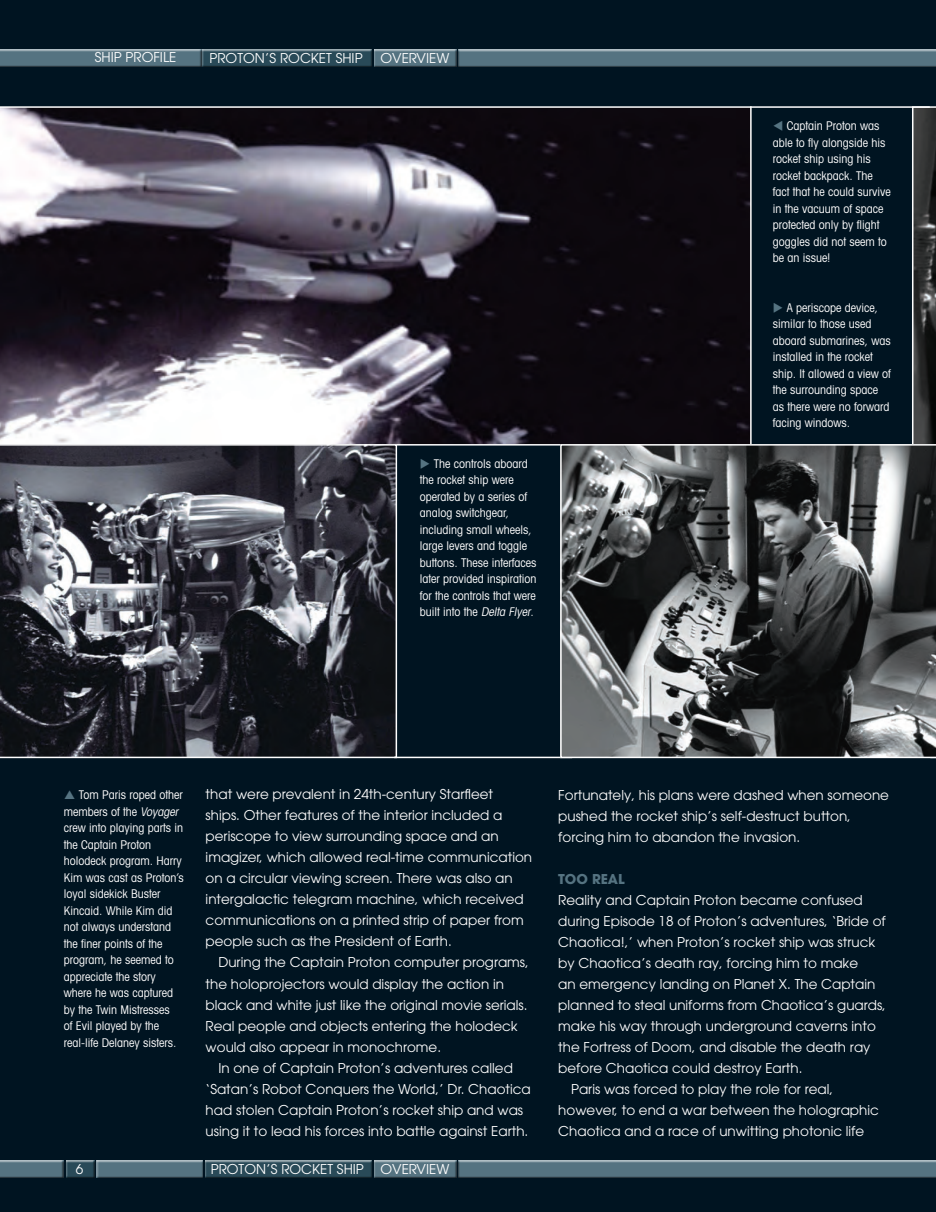
<style>
.page{position:relative;width:936px;height:1212px;background:#fff}
.page>*{position:absolute;margin:0;border:0;box-sizing:border-box;transform-origin:0 0}
.t1{font:13.5px/21px "Avant Garde";color:#fff}
.t2{font:700 13.5px "Avant Garde LT";color:#557381}
.t3{font:condensed 12px/16.5px "Avant Garde LT";color:#fff}
.s1{color:#557381}
.s2{font-style:italic}
</style>
<div class="page">
<div style="left:0;top:0;width:935px;height:1212px;background:#001421"></div>
<div style="left:457px;top:48px;width:478px;height:22px;background:#231f20;opacity:.75"></div>
<div style="left:457px;top:1160px;width:478px;height:18px;background:#231f20;opacity:.75"></div>
<div style="left:372px;top:49px;width:85px;height:18px;background:#231f20;opacity:.75"></div>
<div style="left:372px;top:1160px;width:85px;height:18px;background:#231f20;opacity:.75"></div>
<div style="left:200px;top:49px;width:172px;height:18px;background:#231f20;opacity:.75"></div>
<div style="left:203px;top:1160px;width:169px;height:18px;background:#231f20;opacity:.75"></div>
<div style="left:64px;top:1160px;width:31px;height:18px;background:#231f20;opacity:.75"></div>
<div style="left:0;top:49px;width:202px;height:18px;background:#231f20;opacity:.75"></div>
<div style="left:94px;top:1159px;width:110px;height:19px;background:#fff;opacity:.75"></div>
<div style="left:95px;top:1160px;width:109px;height:18px;background:#231f20;opacity:.75"></div>
<div style="left:0;top:1160px;width:64px;height:18px;background:#231f20;opacity:.75"></div>
<svg style="left:0;top:106px;width:751px;height:340px;background:#48444c"></svg>
<svg style="left:0;top:444px;width:397px;height:314px"></svg>
<svg style="left:912px;top:106px;width:23px;height:338px;background:#3f4040"></svg>
<hr style="left:394px;top:757px;width:178px;height:1px;background:#fff">
<hr style="left:750px;top:106px;width:179px;height:2px;background:#fff">
<svg style="left:560px;top:444px;width:375px;height:314px;background:#585b5c"></svg>
<p class="t1" style="left:95px;top:47px;width:83px">SHIP PROFILE</p>
<p class="t1" style="left:209px;top:48px;width:155px">PROTON’S ROCKET SHIP</p>
<p class="t1" style="left:380px;top:48px;width:70px">OVERVIEW</p>
<p class="t3" style="left:420px;top:455px;width:118px"><span class="s1">◆</span> The controls aboard the rocket ship were operated by a series of analog switchgear, including small wheels, large levers and toggle buttons. These interfaces later provided inspiration for the controls that were built into the <span class="s2">Delta Flyer</span>.</p>
<p class="t3" style="left:772px;top:118px;width:119px"><span class="s1">▼</span> Captain Proton was able to fly alongside his rocket ship using his rocket backpack. The fact that he could survive in the vacuum of space protected only by flight goggles did not seem to be an issue!</p>
<p class="t3" style="left:772px;top:299px;width:119px"><span class="s1">◆</span> A periscope device, similar to those used aboard submarines, was installed in the rocket ship. It allowed a view of the surrounding space as there were no forward facing windows.</p>
<p class="t3" style="left:64px;top:786px;width:121px;text-indent:15px">Tom Paris roped other members of the <span class="s2">Voyager </span>crew into playing parts in the Captain Proton holodeck program. Harry<br>Kim was cast as Proton’s loyal sidekick Buster<br>Kincaid. While Kim did not always understand the finer points of the program, he seemed to appreciate the story where he was captured by the Twin Mistresses<br>of Evil played by the real-life Delaney sisters.</p>
<p class="t1" style="left:206px;top:784px;width:328px">that were prevalent in 24th-century Starfleet<br>ships. Other features of the interior included a periscope to view surrounding space and an imagizer, which allowed real-time communication on a circular viewing screen. There was also an intergalactic telegram machine, which received communications on a printed strip of paper from people such as the President of Earth.</p>
<p class="t1" style="left:206px;top:952px;width:325px;text-indent:13px">During the Captain Proton computer programs, the holoprojectors would display the action in black and white just like the original movie serials.<br>Real people and objects entering the holodeck would also appear in monochrome.</p>
<p class="t1" style="left:206px;top:1057px;width:326px;text-align:center">In one of Captain Proton’s adventures called ‘Satan’s Robot Conquers the World,’ Dr. Chaotica had stolen Captain Proton’s rocket ship and was using it to lead his forces into battle against Earth.</p>
<p class="t1" style="left:76px;top:1158px;width:9px">6</p>
<p class="t1" style="left:380px;top:1158px;width:70px">OVERVIEW</p>
<p class="t1" style="left:211px;top:1158px;width:155px">PROTON’S ROCKET SHIP</p>
<p class="t1" style="left:558px;top:784px;width:332px">Fortunately, his plans were dashed when someone pushed the rocket ship’s self-destruct button, forcing him to abandon the invasion.</p>
<p class="t2" style="left:558px;top:870px;width:68px">TOO REAL</p>
<p class="t1" style="left:558px;top:889px;width:306px">Reality and Captain Proton became confused</p>
<p class="t1" style="left:558px;top:910px;width:329px">during Episode 18 of Proton’s adventures, ‘Bride of</p>
<p class="t1" style="left:558px;top:931px;width:318px">Chaotica!,’ when Proton’s rocket ship was struck</p>
<p class="t1" style="left:558px;top:952px;width:301px">by Chaotica’s death ray, forcing him to make</p>
<p class="t1" style="left:558px;top:973px;width:318px">an emergency landing on Planet X. The Captain</p>
<p class="t1" style="left:558px;top:994px;width:329px">planned to steal uniforms from Chaotica’s guards,</p>
<p class="t1" style="left:558px;top:1015px;width:319px">make his way through underground caverns into</p>
<p class="t1" style="left:558px;top:1036px;width:313px">the Fortress of Doom, and disable the death ray</p>
<p class="t1" style="left:558px;top:1057px;width:246px">before Chaotica could destroy Earth.</p>
<p class="t1" style="left:571px;top:1078px;width:263px">Paris was forced to play the role for real,</p>
<p class="t1" style="left:558px;top:1099px;width:322px">however, to end a war between the holographic</p>
<p class="t1" style="left:558px;top:1120px;width:307px">Chaotica and a race of unwitting photonic life</p>
</div>
